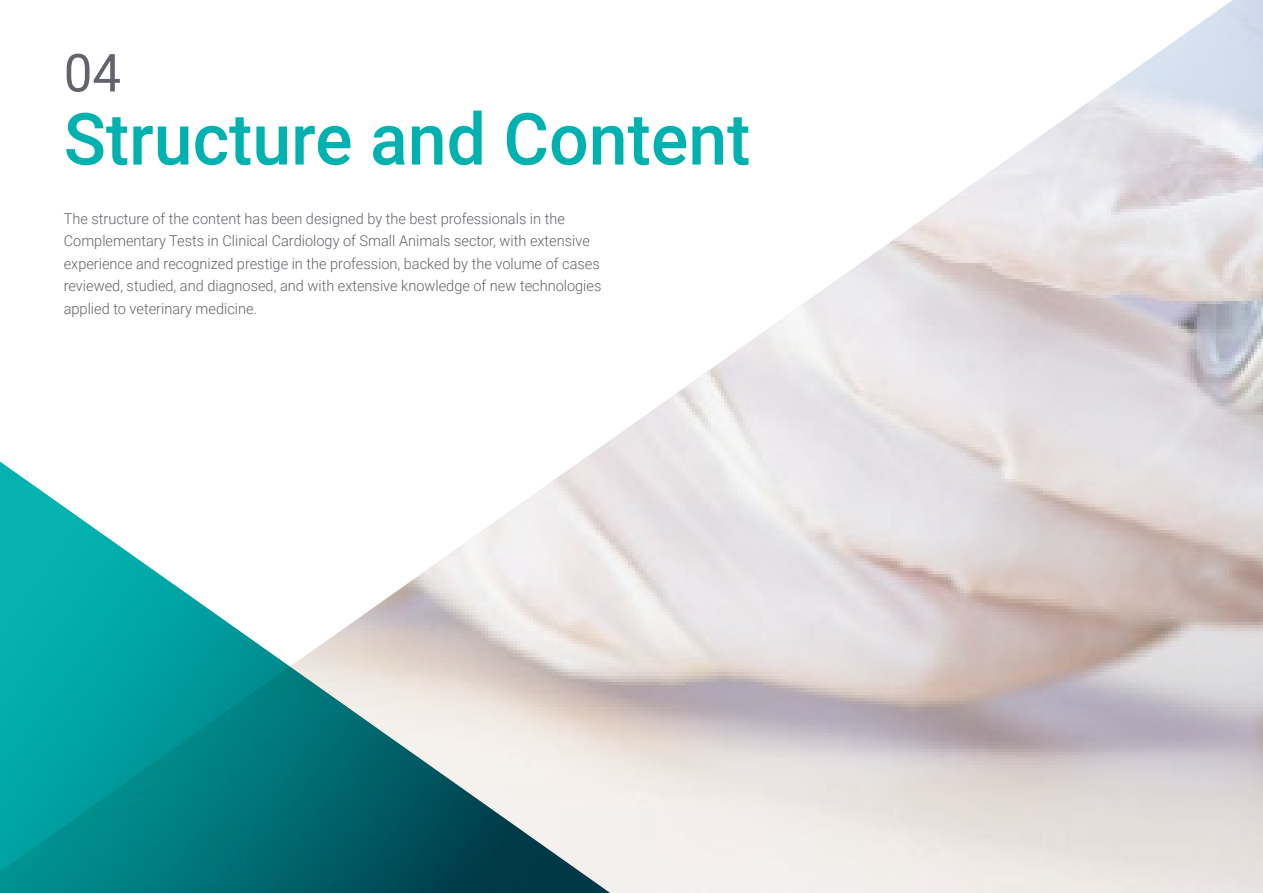
<style>
.page{position:relative;width:1263px;height:893px;background:#fff}
.page>*{position:absolute;margin:0;border:0;box-sizing:border-box;transform-origin:0 0}
.t1{font:500 72px "Roboto";color:#00b2af}
.t2{font:52.5px "Roboto";color:#61646a}
.t3{font:300 15px/22.5px "Roboto";color:#61646a}
</style>
<div class="page">
<svg style="left:0;top:446px;width:640px;height:447px"></svg>
<h2 class="t2" style="left:64px;top:36px;width:59px">04</h2>
<h1 class="t1" style="left:64px;top:89px;width:688px">Structure and Content</h1>
<p class="t3" style="left:64px;top:207px;width:539px">The structure of the content has been designed by the best professionals in the Complementary Tests in Clinical Cardiology of Small Animals sector, with extensive experience and recognized prestige in the profession, backed by the volume of cases reviewed, studied, and diagnosed, and with extensive knowledge of new technologies applied to veterinary medicine.</p>
</div>
